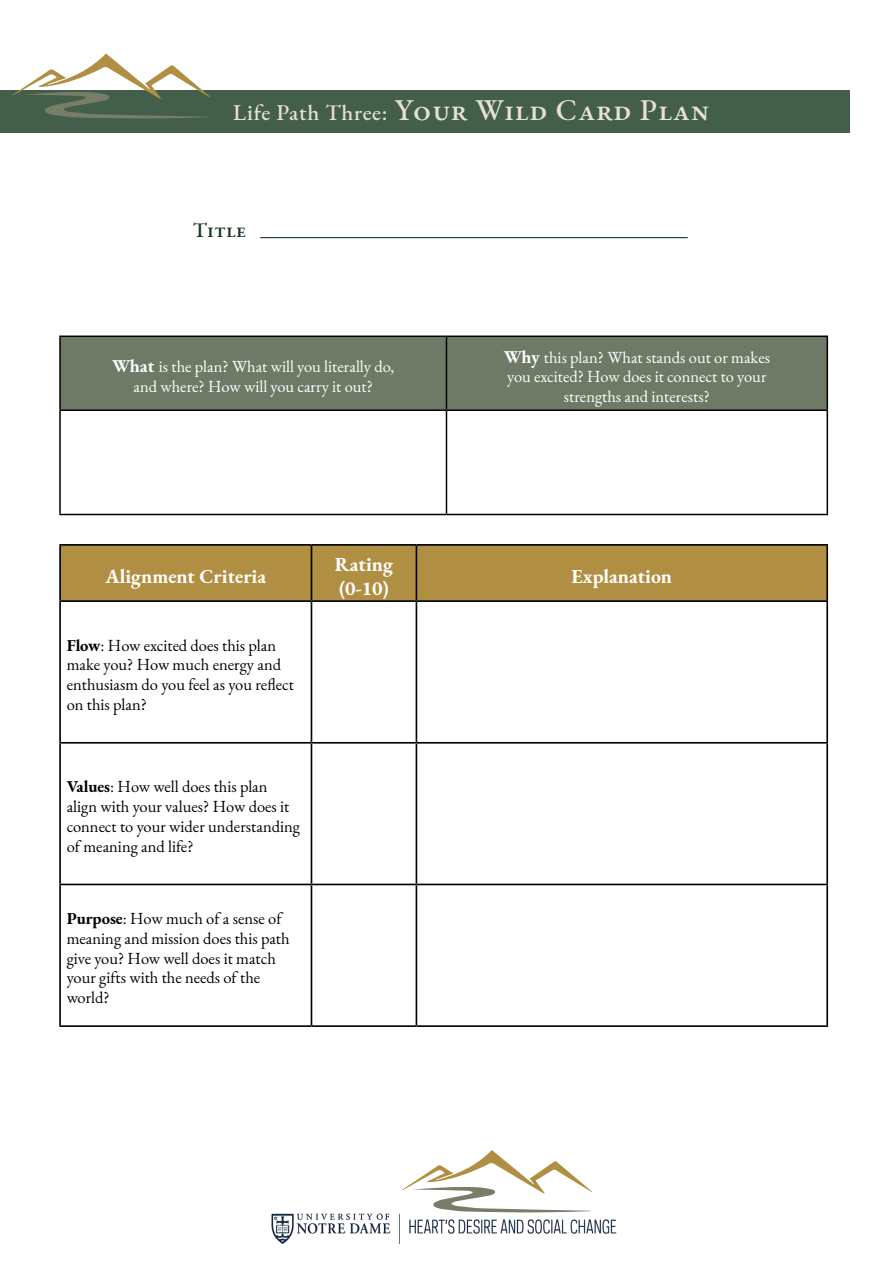
<style>
.page{position:relative;width:893px;height:1263px;background:#fff}
.page>*{position:absolute;margin:0;border:0;box-sizing:border-box;transform-origin:0 0}
.t1{font:29.4px "EB Garamond";letter-spacing:.03em;color:#e6e0d9}
.t2{font:20.55px "EB Garamond";color:#16371c}
.t3{font:700 19.8px/23.1px "EB Garamond";color:#fff}
.t4{font:16.5px/19.8px "EB Garamond";color:#000}
.t5{font:16.5px/19.8px "EB Garamond";color:#fff;text-align:center}
.s1{font-size:22.05px}
.s2{font-weight:700;font-size:18px}
.s3{font-weight:700}
</style>
<div class="page">
<img style="left:271px;top:1212px;width:346px;height:32px">
<svg style="left:402px;top:1150px;width:190px;height:62px"></svg>
<div style="left:0;top:90px;width:850px;height:42px;background:#445f49"></div>
<svg style="left:12px;top:53px;width:198px;height:66px"></svg>
<hr style="left:260px;top:237px;width:428px;height:1px;background:#16371c">
<div style="left:61px;top:337px;width:765px;height:72px;background:#6f7a66"></div>
<hr style="left:59px;top:335px;width:387px;height:2px;background:#000">
<hr style="left:59px;top:337px;width:2px;height:72px;background:#000">
<hr style="left:446px;top:335px;width:382px;height:2px;background:#000">
<hr style="left:446px;top:337px;width:1px;height:72px;background:#000">
<hr style="left:826px;top:337px;width:2px;height:72px;background:#000">
<hr style="left:59px;top:409px;width:387px;height:2px;background:#000">
<hr style="left:59px;top:411px;width:2px;height:103px;background:#000">
<hr style="left:446px;top:409px;width:382px;height:2px;background:#000">
<hr style="left:446px;top:411px;width:1px;height:103px;background:#000">
<hr style="left:826px;top:411px;width:2px;height:103px;background:#000">
<hr style="left:59px;top:514px;width:387px;height:1px;background:#000">
<hr style="left:446px;top:514px;width:382px;height:1px;background:#000">
<div style="left:61px;top:546px;width:765px;height:54px;background:#b08f42"></div>
<hr style="left:59px;top:544px;width:252px;height:2px;background:#000">
<hr style="left:59px;top:546px;width:2px;height:54px;background:#000">
<hr style="left:311px;top:544px;width:105px;height:2px;background:#000">
<hr style="left:311px;top:546px;width:1px;height:54px;background:#000">
<hr style="left:416px;top:544px;width:412px;height:2px;background:#000">
<hr style="left:416px;top:546px;width:1px;height:54px;background:#000">
<hr style="left:826px;top:546px;width:2px;height:54px;background:#000">
<hr style="left:59px;top:600px;width:252px;height:2px;background:#000">
<hr style="left:59px;top:602px;width:2px;height:140px;background:#000">
<hr style="left:311px;top:600px;width:105px;height:2px;background:#000">
<hr style="left:311px;top:602px;width:1px;height:140px;background:#000">
<hr style="left:416px;top:600px;width:412px;height:2px;background:#000">
<hr style="left:416px;top:602px;width:1px;height:140px;background:#000">
<hr style="left:826px;top:602px;width:2px;height:140px;background:#000">
<hr style="left:59px;top:742px;width:252px;height:2px;background:#000">
<hr style="left:59px;top:744px;width:2px;height:140px;background:#000">
<hr style="left:311px;top:742px;width:105px;height:2px;background:#000">
<hr style="left:311px;top:744px;width:1px;height:140px;background:#000">
<hr style="left:416px;top:742px;width:412px;height:2px;background:#000">
<hr style="left:416px;top:744px;width:1px;height:140px;background:#000">
<hr style="left:826px;top:744px;width:2px;height:140px;background:#000">
<hr style="left:59px;top:884px;width:252px;height:1px;background:#000">
<hr style="left:59px;top:885px;width:2px;height:140px;background:#000">
<hr style="left:311px;top:884px;width:105px;height:1px;background:#000">
<hr style="left:311px;top:885px;width:1px;height:140px;background:#000">
<hr style="left:416px;top:884px;width:412px;height:1px;background:#000">
<hr style="left:416px;top:885px;width:1px;height:140px;background:#000">
<hr style="left:826px;top:885px;width:2px;height:140px;background:#000">
<hr style="left:59px;top:1025px;width:252px;height:2px;background:#000">
<hr style="left:311px;top:1025px;width:105px;height:2px;background:#000">
<hr style="left:416px;top:1025px;width:412px;height:2px;background:#000">
<h1 class="t1" style="left:233px;top:91px;width:477px"><span class="s1">Life Path Three:</span> Your Wild Card Plan</h1>
<p class="t2" style="left:193px;top:216px;width:55px">Title</p>
<p class="t5" style="left:112px;top:357px;width:284px"><span class="s2">What</span> is the plan? What will you literally do, and where? How will you carry it out?</p>
<p class="t5" style="left:504px;top:347px;width:268px"><span class="s2">Why</span> this plan? What stands out or makes you excited? How does it connect to your strengths and interests?</p>
<p class="t3" style="left:105px;top:564px;width:162px">Alignment Criteria</p>
<p class="t3" style="left:335px;top:553px;width:60px">Rating (0-10)</p>
<p class="t3" style="left:571px;top:564px;width:102px">Explanation</p>
<p class="t4" style="left:67px;top:635px;width:229px"><span class="s3">Flow</span>: How excited does this plan make you? How much energy and enthusiasm do you feel as you reflect on this plan?</p>
<p class="t4" style="left:67px;top:777px;width:235px"><span class="s3">Values</span>: How well does this plan align with your values? How does it connect to your wider understanding of meaning and life?</p>
<p class="t4" style="left:67px;top:909px;width:224px"><span class="s3">Purpose</span>: How much of a sense of meaning and mission does this path give you? How well does it match your gifts with the needs of the world?</p>
</div>
